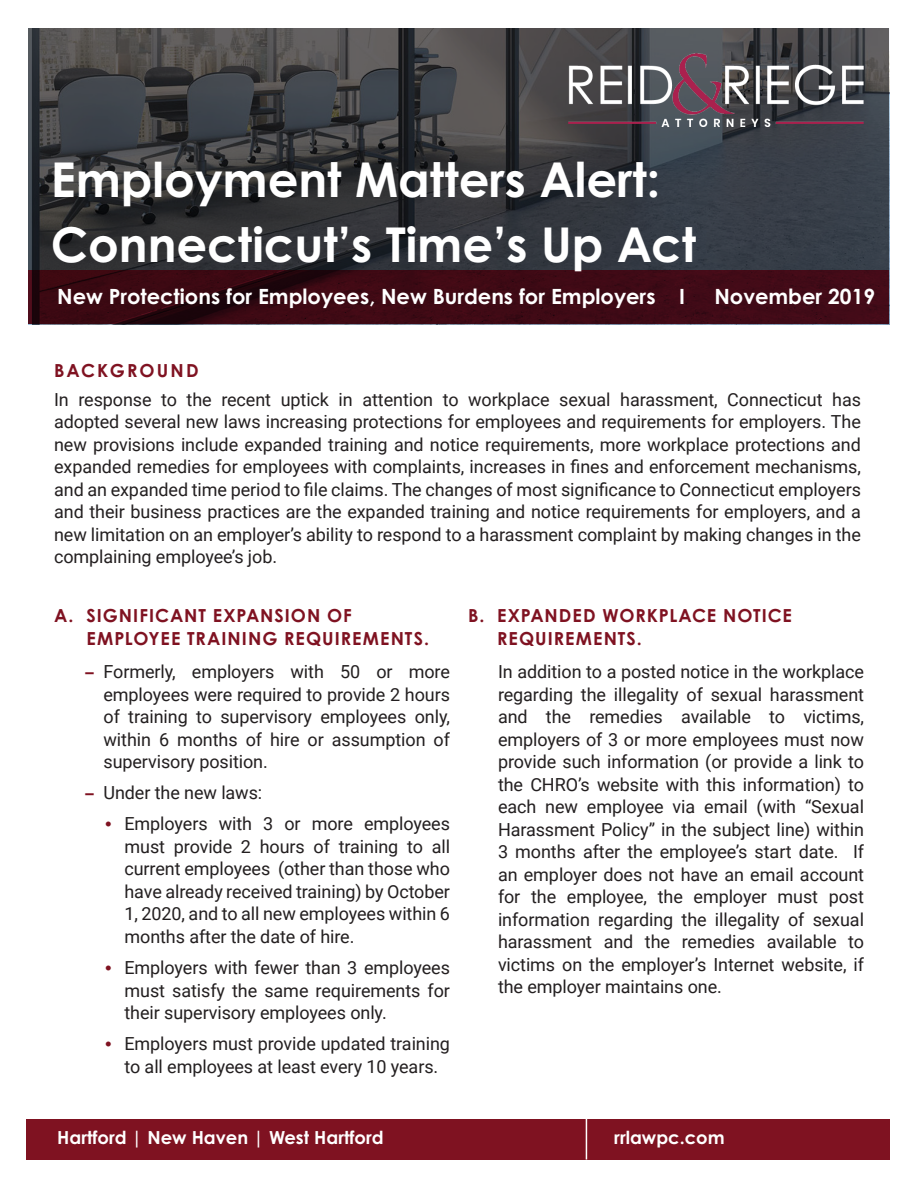
<style>
.page{position:relative;width:918px;height:1188px;background:#fff}
.page>*{position:absolute;margin:0;border:0;box-sizing:border-box;transform-origin:0 0}
.Body_Copy{font:700 48px "Century Gothic Pro";color:#fff}
.Body_Copy-2{font:700 21px "Century Gothic Pro";color:#fff}
.Body_Copy-3{font:18px/22.5px "Roboto";letter-spacing:-.005em;color:#231f20;text-align:justify}
.Body_Copy-4{font:700 18px/22.5px "Century Gothic Pro";letter-spacing:.055em;color:#7f1221}
.Body_Copy-5{font:700 18px "Century Gothic Pro";color:#fff}
.Body_Copy-6{font:700 18px "Century Gothic Pro";letter-spacing:.11em;color:#7f1221}
.s1{font-family:"Century Gothic Pro";font-weight:700;font-size:16.5px;color:#7f1221}
</style>
<div class="page">
<svg style="left:28px;top:28px;width:862px;height:242px;background:#3a3c41"></svg>
<svg style="left:28px;top:270px;width:862px;height:54px;background:#3b0914"></svg>
<div style="left:26px;top:1119px;width:864px;height:41px;background:#7f1221"></div>
<img style="left:569px;top:54px;width:295px;height:73px">
<hr style="left:586px;top:1119px;width:1px;height:41px;background:#fff">
<p class="Body_Copy" style="left:51px;top:150px;width:611px">Employment Matters Alert:</p>
<p class="Body_Copy" style="left:51px;top:215px;width:647px">Connecticut’s Time’s Up Act</p>
<p class="Body_Copy-2" style="left:57px;top:284px;width:629px">New Protections for Employees, New Burdens for Employers I</p>
<p class="Body_Copy-2" style="left:714px;top:284px;width:162px">November 2019</p>
<p class="Body_Copy-6" style="left:54px;top:359px;width:146px">BACKGROUND</p>
<p class="Body_Copy-3" style="left:54px;top:388px;width:808px">In response to the recent uptick in attention to workplace sexual harassment, Connecticut has adopted several new laws increasing protections for employees and requirements for employers. The new provisions include expanded training and notice requirements, more workplace protections and expanded remedies for employees with complaints, increases in fines and enforcement mechanisms, and an expanded time period to file claims. The changes of most significance to Connecticut employers and their business practices are the expanded training and notice requirements for employers, and a new limitation on an employer’s ability to respond to a harassment complaint by making changes in the complaining employee’s job.</p>
<p class="Body_Copy-4" style="left:86px;top:604px;width:344px;text-indent:-32px">A. SIGNIFICANT EXPANSION OF<br>EMPLOYEE TRAINING REQUIREMENTS.</p>
<p class="Body_Copy-3" style="left:104px;top:660px;width:348px;text-indent:-18px"><span class="s1">–</span> Formerly, employers with 50 or more employees were required to provide 2 hours of training to supervisory employees only, within 6 months of hire or assumption of supervisory position.</p>
<p class="Body_Copy-3" style="left:86px;top:781px;width:178px"><span class="s1">–</span> Under the new laws:</p>
<p class="Body_Copy-3" style="left:124px;top:812px;width:327px;text-indent:-21px"><span class="s1">•</span> Employers with 3 or more employees must provide 2 hours of training to all current employees (other than those who have already received training) by October 1, 2020, and to all new employees within 6 months after the date of hire.</p>
<p class="Body_Copy-3" style="left:124px;top:956px;width:327px;text-indent:-21px"><span class="s1">•</span> Employers with fewer than 3 employees must satisfy the same requirements for their supervisory employees only.</p>
<p class="Body_Copy-3" style="left:104px;top:1032px;width:348px;text-align:center"><span class="s1">•</span> Employers must provide updated training to all employees at least every 10 years.</p>
<p class="Body_Copy-4" style="left:497px;top:604px;width:296px;text-indent:-29px">B. EXPANDED WORKPLACE NOTICE<br>REQUIREMENTS.</p>
<p class="Body_Copy-3" style="left:498px;top:660px;width:368px">In addition to a posted notice in the workplace regarding the illegality of sexual harassment and the remedies available to victims, employers of 3 or more employees must now provide such information (or provide a link to the CHRO’s website with this information) to each new employee via email (with “Sexual Harassment Policy” in the subject line) within 3 months after the employee’s start date. If an employer does not have an email account for the employee, the employer must post information regarding the illegality of sexual harassment and the remedies available to victims on the employer’s Internet website, if the employer maintains one.</p>
<p class="Body_Copy-5" style="left:57px;top:1126px;width:328px">Hartford | New Haven | West Hartford</p>
<p class="Body_Copy-5" style="left:614px;top:1126px;width:112px">rrlawpc.com</p>
</div>
